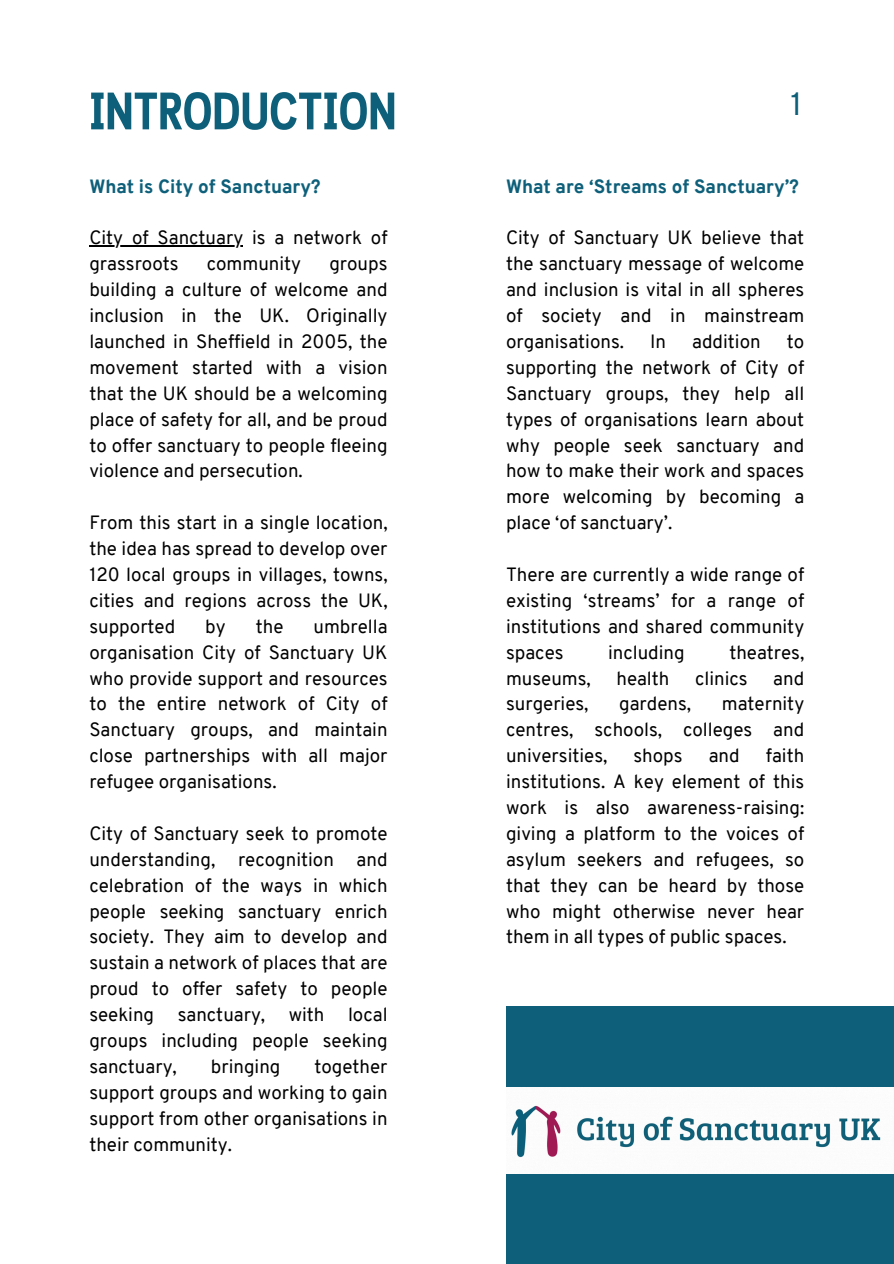
<style>
.page{position:relative;width:894px;height:1264px;background:#fff}
.page>*{position:absolute;margin:0;border:0;box-sizing:border-box;transform-origin:0 0}
.t1{font:700 52.5px "Cloud Cond";color:#0e607a}
.t2{font:31.5px "Overpass";color:#0e607a}
.t3{font:18.75px/25.8px "Overpass";color:#000001;text-align:justify}
.t4{font:800 18.75px "Overpass";color:#0e607a}
</style>
<div class="page">
<div style="left:506px;top:1005px;width:387px;height:258px;background:#0e607a"></div>
<hr style="left:89px;top:245px;width:154px;height:2px;background:#000001">
<img style="left:506px;top:1087px;width:387px;height:86px">
<h1 class="t1" style="left:89px;top:91px;width:308px">INTRODUCTION</h1>
<h2 class="t4" style="left:89px;top:179px;width:233px">What is City of Sanctuary?</h2>
<p class="t3" style="left:89px;top:227px;width:299px">City of Sanctuary is a network of grassroots</p>
<p class="t3" style="left:207px;top:253px;width:96px">community</p>
<p class="t3" style="left:89px;top:253px;width:299px;text-indent:240px">groups building a culture of welcome and inclusion in the UK. Originally launched in Sheffield in 2005, the movement started with a vision that the UK should be a welcoming place of safety for all, and be proud to offer sanctuary to people fleeing violence and persecution.</p>
<p class="t3" style="left:89px;top:511px;width:299px">From this start in a single location, the idea has spread to develop over 120 local groups in villages, towns, cities and regions across the UK, supported</p>
<p class="t3" style="left:89px;top:615px;width:299px;text-indent:224px">umbrella organisation City of Sanctuary UK who provide support and resources to the entire network of City of Sanctuary groups, and maintain close partnerships with all major refugee organisations.</p>
<p class="t3" style="left:89px;top:822px;width:299px">City of Sanctuary seek to promote understanding, recognition and celebration of the ways in which people seeking sanctuary enrich society. They aim to develop and sustain a network of places that are proud to offer safety to people seeking</p>
<p class="t3" style="left:205px;top:615px;width:22px">by</p>
<p class="t3" style="left:256px;top:615px;width:29px">the</p>
<p class="t3" style="left:89px;top:1003px;width:299px;text-indent:258px">local groups including people seeking sanctuary,</p>
<p class="t3" style="left:178px;top:1003px;width:89px">sanctuary,</p>
<p class="t3" style="left:289px;top:1003px;width:37px">with</p>
<p class="t3" style="left:89px;top:1055px;width:299px;text-indent:225px">together support groups and working to gain support from other organisations in their community.</p>
<p class="t3" style="left:211px;top:1055px;width:71px">bringing</p>
<p class="t2" style="left:790px;top:92px;width:13px">1</p>
<p class="t4" style="left:506px;top:179px;width:294px">What are ‘Streams of Sanctuary’?</p>
<h2 class="t3" style="left:506px;top:227px;width:299px">City of Sanctuary UK believe that the sanctuary message of welcome and inclusion is vital in all spheres of society and in mainstream organisations.</h2>
<h2 class="t3" style="left:506px;top:330px;width:299px;text-indent:281px">to supporting the network of City of Sanctuary groups, they help all types of organisations learn about why people seek sanctuary and how to make their work and spaces more welcoming by becoming a place ‘of sanctuary’.</h2>
<p class="t3" style="left:506px;top:563px;width:299px">There are currently a wide range of existing ‘streams’ for a range of institutions and shared community spaces</p>
<h2 class="t3" style="left:650px;top:330px;width:17px">In</h2>
<h2 class="t3" style="left:692px;top:330px;width:70px">addition</h2>
<p class="t3" style="left:608px;top:641px;width:78px">including</p>
<p class="t3" style="left:729px;top:641px;width:76px">theatres,</p>
<p class="t3" style="left:506px;top:667px;width:86px">museums,</p>
<p class="t3" style="left:616px;top:667px;width:54px">health</p>
<p class="t3" style="left:695px;top:667px;width:54px">clinics</p>
<p class="t3" style="left:773px;top:667px;width:32px">and</p>
<p class="t3" style="left:506px;top:692px;width:84px">surgeries,</p>
<p class="t3" style="left:619px;top:692px;width:73px">gardens,</p>
<p class="t3" style="left:506px;top:692px;width:299px;text-indent:216px">maternity centres, schools, colleges and universities,</p>
<p class="t3" style="left:506px;top:744px;width:299px;text-indent:260px">faith institutions. A key element of this work is also awareness-raising: giving a platform to the voices of asylum seekers and refugees, so that they can be heard by those who might otherwise never hear them in all types of public spaces.</p>
<p class="t3" style="left:633px;top:744px;width:51px">shops</p>
<p class="t3" style="left:708px;top:744px;width:32px">and</p>
</div>
